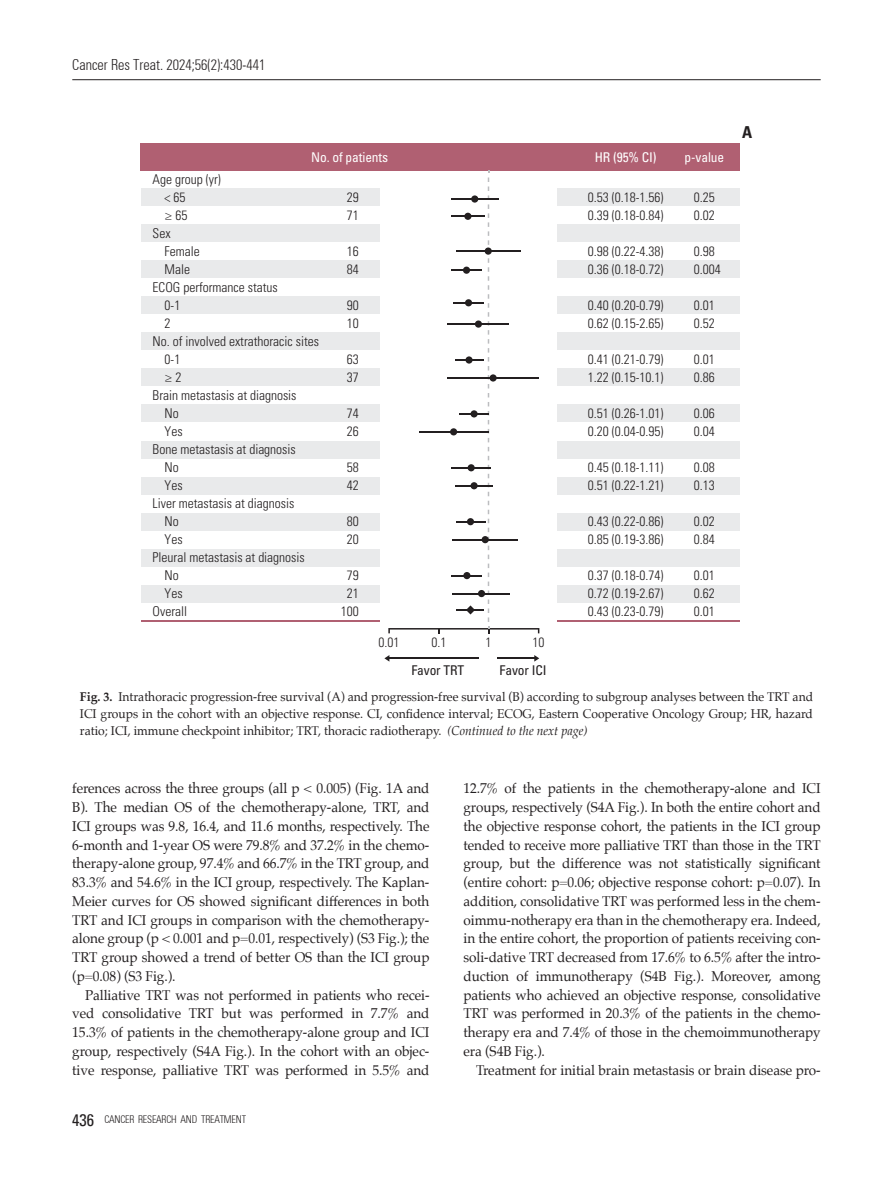
<style>
.page{position:relative;width:893px;height:1191px;background:#fff}
.page>*{position:absolute;margin:0;border:0;box-sizing:border-box;transform-origin:0 0}
.t1{font:700 condensed 16.5px "Univers";color:#231f20}
.t2{font:300 condensed 15px "Univers";color:#231f20;scale:.95 1}
.t3{font:14.25px/18.8px "Palatino";letter-spacing:-.005em;color:#231f20;text-align:justify;scale:.95 1}
.t4{font:300 condensed 13.5px/18px "Univers";color:#231f20}
.t5{font:condensed 13.5px "Univers";letter-spacing:-.01em;color:#fff}
.t6{font:condensed 13.5px "Univers";letter-spacing:-.01em;color:#231f20}
.t7{font:300 13.5px "Myriad Pro";color:#231f20}
.t8{font:12.75px/17.2px "Palatino";color:#231f20;text-align:justify;scale:.95 1}
.t9{font:300 condensed 10.5px "Univers";letter-spacing:-.02em;color:#231f20;scale:.95 1}
.s1{font-family:"Myriad Pro";font-stretch:normal}
.s2{font-family:"Univers";font-stretch:condensed}
.s3{font-weight:700}
.s4{font-style:italic}
.s5{font-weight:400;font-size:16.5px}
</style>
<div class="page">
<div style="left:141px;top:188px;width:239px;height:17px;background:#e9eaeb"></div>
<div style="left:141px;top:224px;width:239px;height:18px;background:#e9eaeb"></div>
<div style="left:141px;top:261px;width:239px;height:17px;background:#e9eaeb"></div>
<div style="left:141px;top:297px;width:239px;height:17px;background:#e9eaeb"></div>
<div style="left:141px;top:333px;width:239px;height:17px;background:#e9eaeb"></div>
<div style="left:141px;top:369px;width:239px;height:17px;background:#e9eaeb"></div>
<div style="left:141px;top:405px;width:239px;height:17px;background:#e9eaeb"></div>
<div style="left:141px;top:441px;width:239px;height:17px;background:#e9eaeb"></div>
<div style="left:141px;top:477px;width:239px;height:17px;background:#e9eaeb"></div>
<div style="left:141px;top:513px;width:239px;height:17px;background:#e9eaeb"></div>
<div style="left:141px;top:549px;width:239px;height:17px;background:#e9eaeb"></div>
<div style="left:141px;top:585px;width:239px;height:17px;background:#e9eaeb"></div>
<div style="left:141px;top:143px;width:599px;height:28px;background:#b06072"></div>
<hr style="left:141px;top:620px;width:239px;height:2px;background:#b06072">
<div style="left:557px;top:188px;width:183px;height:17px;background:#e9eaeb"></div>
<div style="left:557px;top:224px;width:183px;height:18px;background:#e9eaeb"></div>
<div style="left:557px;top:261px;width:183px;height:17px;background:#e9eaeb"></div>
<div style="left:557px;top:297px;width:183px;height:17px;background:#e9eaeb"></div>
<div style="left:557px;top:333px;width:183px;height:17px;background:#e9eaeb"></div>
<div style="left:557px;top:369px;width:183px;height:17px;background:#e9eaeb"></div>
<div style="left:557px;top:405px;width:183px;height:17px;background:#e9eaeb"></div>
<div style="left:557px;top:441px;width:183px;height:17px;background:#e9eaeb"></div>
<div style="left:557px;top:477px;width:183px;height:17px;background:#e9eaeb"></div>
<div style="left:557px;top:513px;width:183px;height:17px;background:#e9eaeb"></div>
<div style="left:557px;top:549px;width:183px;height:17px;background:#e9eaeb"></div>
<div style="left:557px;top:585px;width:183px;height:17px;background:#e9eaeb"></div>
<hr style="left:557px;top:620px;width:183px;height:2px;background:#b06072">
<hr style="left:387px;top:657px;width:91px;height:2px;background:#231f20">
<hr style="left:498px;top:657px;width:38px;height:2px;background:#231f20">
<svg style="left:534px;top:655px;width:5px;height:6px"></svg>
<svg style="left:384px;top:655px;width:5px;height:6px"></svg>
<svg style="left:388px;top:171px;width:151px;height:462px"></svg>
<hr style="left:72px;top:79px;width:749px;height:1px;background:#231f20">
<p class="t2" style="left:72px;top:55px;width:205px">Cancer Res Treat. 2024;56(2):430-441</p>
<p class="t5" style="left:311px;top:148px;width:78px">No. of patients</p>
<p class="t4" style="left:347px;top:188px;width:13px">29<br>71</p>
<p class="t4" style="left:347px;top:242px;width:13px">16<br>84</p>
<p class="t4" style="left:347px;top:296px;width:13px">90<br>10</p>
<p class="t4" style="left:347px;top:350px;width:13px">63<br>37</p>
<p class="t4" style="left:347px;top:404px;width:13px">74<br>26</p>
<p class="t4" style="left:347px;top:458px;width:13px">58<br>42</p>
<p class="t4" style="left:347px;top:512px;width:13px">80<br>20</p>
<p class="t4" style="left:341px;top:566px;width:19px;text-align:center">79<br>21<br>100</p>
<p class="t4" style="left:153px;top:170px;width:70px">Age group (yr)</p>
<p class="t4" style="left:165px;top:188px;width:22px">&lt; 65</p>
<p class="t4" style="left:165px;top:206px;width:24px"><span class="s1">≥</span>65</p>
<p class="t4" style="left:153px;top:224px;width:19px">Sex</p>
<p class="t4" style="left:165px;top:242px;width:37px">Female</p>
<p class="t4" style="left:165px;top:260px;width:27px">Male</p>
<p class="t4" style="left:153px;top:278px;width:127px">ECOG performance status</p>
<p class="t4" style="left:165px;top:296px;width:17px">0-1</p>
<p class="t4" style="left:165px;top:314px;width:7px">2</p>
<p class="t4" style="left:153px;top:332px;width:168px">No. of involved extrathoracic sites</p>
<p class="t4" style="left:165px;top:350px;width:17px">0-1</p>
<p class="t7" style="left:165px;top:370px;width:18px">≥<span class="s2">2</span></p>
<p class="t4" style="left:153px;top:386px;width:145px">Brain metastasis at diagnosis</p>
<p class="t4" style="left:165px;top:404px;width:16px">No</p>
<p class="t4" style="left:165px;top:422px;width:19px">Yes</p>
<p class="t4" style="left:153px;top:440px;width:145px">Bone metastasis at diagnosis</p>
<p class="t4" style="left:165px;top:458px;width:16px">No</p>
<p class="t4" style="left:165px;top:476px;width:19px">Yes</p>
<p class="t4" style="left:153px;top:494px;width:143px">Liver metastasis at diagnosis</p>
<p class="t4" style="left:165px;top:512px;width:16px">No</p>
<p class="t4" style="left:165px;top:530px;width:19px">Yes</p>
<p class="t4" style="left:153px;top:548px;width:154px">Pleural metastasis at diagnosis</p>
<p class="t4" style="left:165px;top:566px;width:16px">No</p>
<p class="t4" style="left:165px;top:584px;width:19px">Yes</p>
<p class="t4" style="left:153px;top:602px;width:36px">Overall</p>
<p class="t4" style="left:379px;top:633px;width:22px">0.01</p>
<p class="t4" style="left:431px;top:633px;width:16px">0.1</p>
<p class="t4" style="left:485px;top:633px;width:7px">1</p>
<p class="t4" style="left:533px;top:633px;width:13px">10</p>
<p class="t6" style="left:411px;top:661px;width:54px">Favor TRT</p>
<p class="t6" style="left:500px;top:661px;width:48px">Favor ICI</p>
<p class="t5" style="left:595px;top:148px;width:63px">HR (95% CI)</p>
<p class="t4" style="left:588px;top:188px;width:77px">0.53 (0.18-1.56)<br>0.39 (0.18-0.84)</p>
<p class="t4" style="left:588px;top:242px;width:77px">0.98 (0.22-4.38)<br>0.36 (0.18-0.72)</p>
<p class="t4" style="left:588px;top:296px;width:77px">0.40 (0.20-0.79)<br>0.62 (0.15-2.65)</p>
<p class="t4" style="left:588px;top:350px;width:77px">0.41 (0.21-0.79)<br>1.22 (0.15-10.1)</p>
<p class="t4" style="left:588px;top:404px;width:77px">0.51 (0.26-1.01)<br>0.20 (0.04-0.95)</p>
<p class="t4" style="left:588px;top:458px;width:77px">0.45 (0.18-1.11)<br>0.51 (0.22-1.21)</p>
<p class="t4" style="left:588px;top:512px;width:77px">0.43 (0.22-0.86)<br>0.85 (0.19-3.86)</p>
<p class="t4" style="left:588px;top:566px;width:77px;text-align:justify">0.37 (0.18-0.74)<br>0.72 (0.19-2.67)<br>0.43 (0.23-0.79)</p>
<p class="t5" style="left:685px;top:148px;width:41px">p-value</p>
<p class="t4" style="left:694px;top:188px;width:22px">0.25<br>0.02</p>
<p class="t4" style="left:694px;top:242px;width:28px">0.98<br>0.004</p>
<p class="t4" style="left:694px;top:296px;width:22px">0.01<br>0.52</p>
<p class="t4" style="left:694px;top:350px;width:22px">0.01<br>0.86</p>
<p class="t4" style="left:694px;top:404px;width:22px">0.06<br>0.04</p>
<p class="t4" style="left:694px;top:458px;width:22px">0.08<br>0.13</p>
<p class="t4" style="left:694px;top:512px;width:22px">0.02<br>0.84</p>
<p class="t4" style="left:694px;top:566px;width:22px;text-align:justify">0.01<br>0.62<br>0.01</p>
<p class="t1" style="left:742px;top:121px;width:12px">A</p>
<p class="t8" style="left:80px;top:687px;width:773px"><span class="s3">Fig. 3.</span> Intrathoracic progression-free survival (A) and progression-free survival (B) according to subgroup analyses between the TRT and ICI groups in the cohort with an objective response. CI, confidence interval; ECOG, Eastern Cooperative Oncology Group; HR, hazard ratio; ICI, immune checkpoint inhibitor; TRT, thoracic radiotherapy. <span class="s4">(Continued to the next page)</span></p>
<p class="t3" style="left:72px;top:779px;width:378px">ferences across the three groups (all p &lt; 0.005) (Fig. 1A and B). The median OS of the chemotherapy-alone, TRT, and ICI groups was 9.8, 16.4, and 11.6 months, respectively. The 6-month and 1-year OS were 79.8% and 37.2% in the chemo&shy;therapy-alone group, 97.4% and 66.7% in the TRT group, and 83.3% and 54.6% in the ICI group, respectively. The Kaplan-Meier curves for OS showed significant differences in both TRT and ICI groups in comparison with the chemotherapy&shy;alone group (p &lt; 0.001 and p=0.01, respectively) (S3 Fig.); the TRT group showed a trend of better OS than the ICI group (p=0.08) (S3 Fig.).</p>
<p class="t3" style="left:72px;top:985px;width:377px;text-indent:13px">Palliative TRT was not performed in patients who recei&shy;ved consolidative TRT but was performed in 7.7% and 15.3% of patients in the chemotherapy-alone group and ICI group, respectively (S4A Fig.). In the cohort with an objec&shy;tive response, palliative TRT was performed in 5.5% and</p>
<p class="t9" style="left:72px;top:1113px;width:184px"><span class="s5">436</span> CANCER RESEARCH AND TREATMENT</p>
<p class="t3" style="left:463px;top:779px;width:378px">12.7% of the patients in the chemotherapy-alone and ICI groups, respectively (S4A Fig.). In both the entire cohort and the objective response cohort, the patients in the ICI group tended to receive more palliative TRT than those in the TRT group, but the difference was not statistically significant (entire cohort: p=0.06; objective response cohort: p=0.07). In addition, consolidative TRT was performed less in the chem&shy;oimmu-notherapy era than in the chemotherapy era. Indeed, in the entire cohort, the proportion of patients receiving con&shy;soli-dative TRT decreased from 17.6% to 6.5% after the intro&shy;duction of immunotherapy (S4B Fig.). Moreover, among patients who achieved an objective response, consolidative TRT was performed in 20.3% of the patients in the chemo&shy;therapy era and 7.4% of those in the chemoimmunotherapy era (S4B Fig.).</p>
<p class="t3" style="left:476px;top:1060px;width:364px">Treatment for initial brain metastasis or brain disease pro-</p>
</div>
